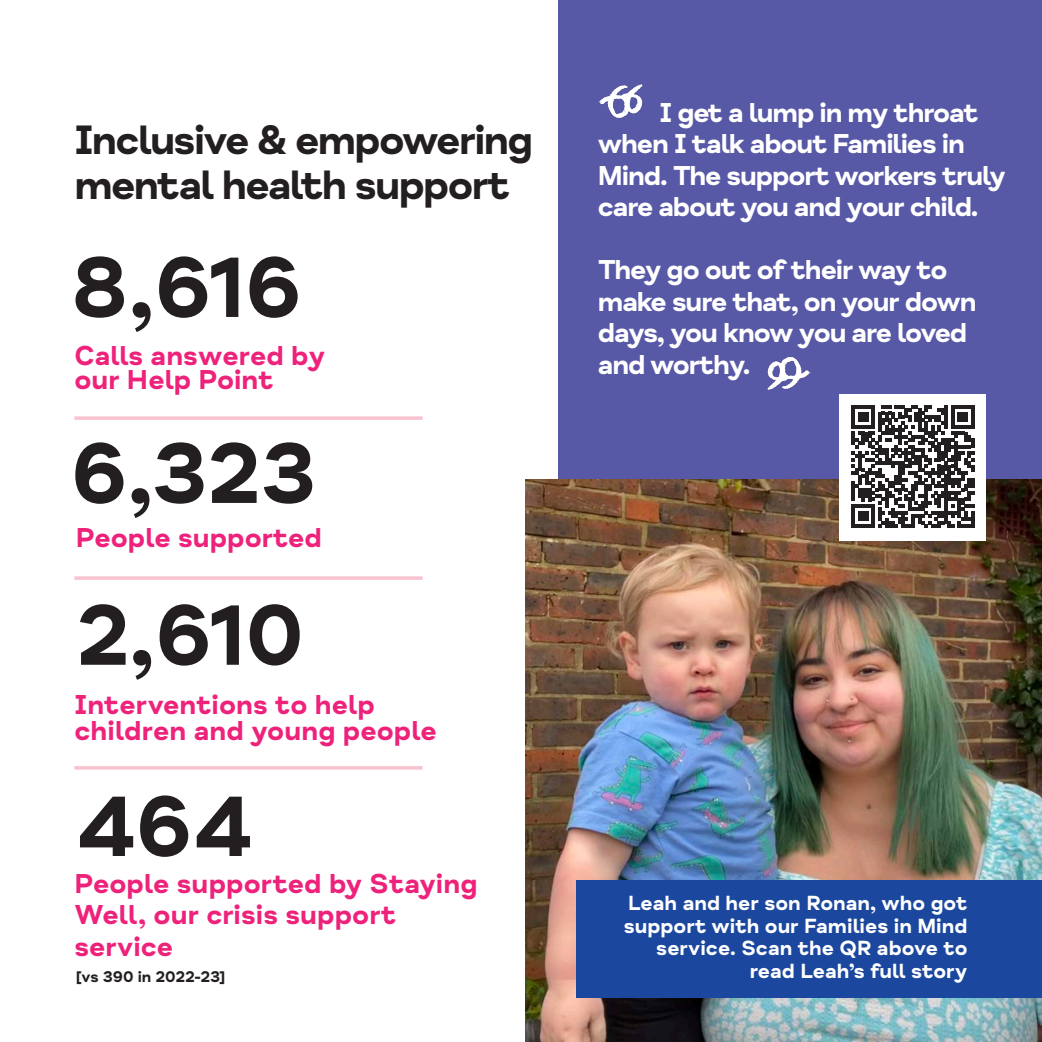
<style>
.page{position:relative;width:1042px;height:1042px;background:#fff}
.page>*{position:absolute;margin:0;border:0;box-sizing:border-box;transform-origin:0 0}
.t1{font:700 87.5px "Mind Meridian";color:#231f20}
.t2{font:700 42px "Mind Meridian";letter-spacing:-.04em;color:#231f20}
.t3{font:700 28px/31.5px "Mind Meridian";letter-spacing:-.04em;color:#fff}
.t4{font:700 28px/24.5px "Mind Meridian";color:#ee227a}
.t5{font:700 21px/22.8px "Mind Meridian";color:#fff;text-align:right}
.t6{font:15.75px "Mind Meridian Display";color:#231f20}
</style>
<div class="page">
<div style="left:558px;top:0;width:484px;height:546px;background:#5758a6"></div>
<img style="left:525px;top:479px;width:517px;height:563px">
<div style="left:576px;top:880px;width:466px;height:118px;background:#1b489e"></div>
<div style="left:839px;top:394px;width:147px;height:146px;background:#fff"></div>
<svg style="left:852px;top:405px;width:122px;height:122px"></svg>
<hr style="left:971px;top:511px;width:3px;height:16px;background:#231f20">
<svg style="left:74px;top:416px;width:348px;height:4px"></svg>
<svg style="left:74px;top:576px;width:348px;height:4px"></svg>
<hr style="left:74px;top:766px;width:348px;height:3px;background:#f8c2cf">
<img style="left:599px;top:84px;width:44px;height:34px">
<img style="left:767px;top:357px;width:44px;height:33px">
<p class="t2" style="left:74px;top:115px;width:460px">Inclusive &amp; empowering</p>
<p class="t2" style="left:74px;top:160px;width:437px">mental health support</p>
<p class="t1" style="left:71px;top:235px;width:233px">8,616</p>
<p class="t4" style="left:74px;top:344px;width:252px">Calls answered by our Help Point</p>
<p class="t1" style="left:71px;top:421px;width:246px">6,323</p>
<p class="t4" style="left:76px;top:526px;width:248px">People supported</p>
<p class="t1" style="left:76px;top:583px;width:230px">2,610</p>
<p class="t4" style="left:74px;top:692px;width:302px">Interventions to help</p>
<p class="t4" style="left:74px;top:719px;width:364px">children and young people</p>
<p class="t1" style="left:76px;top:774px;width:178px">464</p>
<p class="t4" style="left:74px;top:872px;width:405px">People supported by Staying</p>
<p class="t4" style="left:74px;top:900px;width:323px;line-height:31.5px">Well, our crisis support service</p>
<p class="t6" style="left:76px;top:967px;width:151px">[vs 390 in 2022-23]</p>
<p class="t3" style="left:598px;top:97px;width:409px;text-indent:62px">I get a lump in my throat when I talk about Families in<br>Mind. The support workers truly care about you and your child.</p>
<p class="t3" style="left:598px;top:254px;width:380px">They go out of their way to make sure that, on your down days, you know you are loved and worthy.</p>
<p class="t5" style="left:624px;top:892px;width:345px">Leah and her son Ronan, who got support with our Families in Mind service. Scan the QR above to read Leah’s full story</p>
</div>
